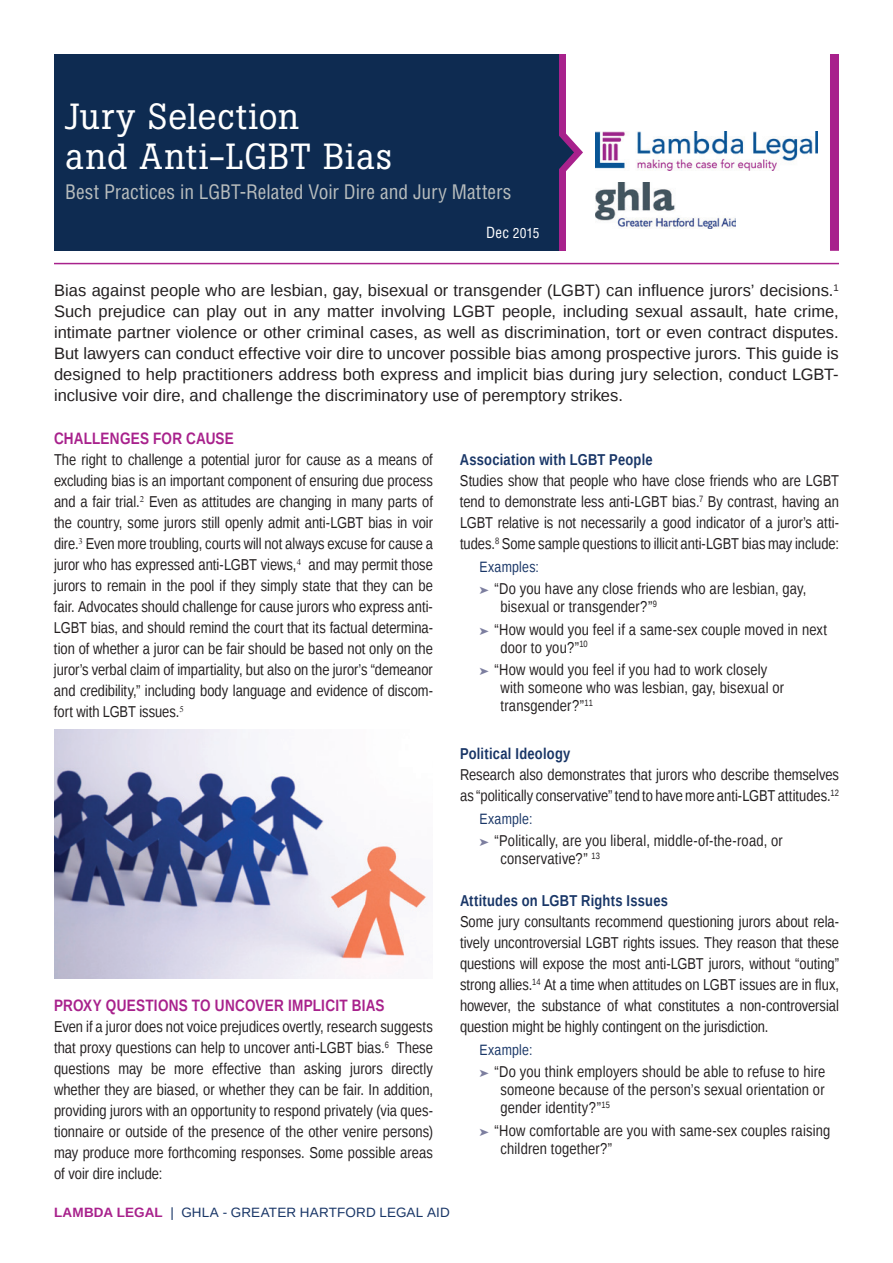
<style>
.page{position:relative;width:893px;height:1263px;background:#fff}
.page>*{position:absolute;margin:0;border:0;box-sizing:border-box;transform-origin:0 0}
.t1{font:36px/40.5px "Boton";letter-spacing:.025em;color:#fff}
.t2{font:condensed 19.5px "Helvetica";color:#b8bdbd}
.t3{font:16.5px/21px "Liberation Sans";color:#231f20;text-align:justify}
.t4{font:700 16.5px "Liberation Sans Narrow";letter-spacing:.015em;color:#a8218c}
.t5{font:15.75px/21px "Liberation Sans Narrow";letter-spacing:.01em;color:#231f20}
.t6{font:700 15.75px "Liberation Sans Narrow";letter-spacing:.015em;color:#193667}
.t7{font:15px "Liberation Sans Narrow";letter-spacing:.015em;color:#193667}
.t8{font:13.5px "Liberation Sans";letter-spacing:.01em;color:#193667}
.t9{font:condensed 13.5px "Helvetica";color:#fff}
.s1{font-size:15px}
.s2{color:#7c7e9f}
.s3{font-weight:700;color:#a8218c}
</style>
<div class="page">
<img style="left:54px;top:729px;width:373px;height:249px">
<div style="left:54px;top:54px;width:504px;height:197px;background:#0e2b51"></div>
<svg style="left:558px;top:133px;width:25px;height:38px"></svg>
<img style="left:596px;top:183px;width:140px;height:45px">
<hr style="left:54px;top:263px;width:785px;height:1px;background:#a8218c">
<div style="left:830px;top:54px;width:9px;height:197px;background:#a8218c"></div>
<img style="left:596px;top:132px;width:221px;height:39px">
<h1 class="t1" style="left:65px;top:96px;width:328px">Jury Selection<br>and Anti-LGBT Bias</h1>
<p class="t2" style="left:65px;top:180px;width:448px">Best Practices in LGBT-Related Voir Dire and Jury Matters</p>
<p class="t9" style="left:486px;top:225px;width:55px"><span class="s1">Dec</span> 2015</p>
<p class="t3" style="left:54px;top:280px;width:786px">Bias against people who are lesbian, gay, bisexual or transgender (LGBT) can influence jurors’ decisions.<sup>1<br></sup>Such prejudice can play out in any matter involving LGBT people, including sexual assault, hate crime, intimate partner violence or other criminal cases, as well as discrimination, tort or even contract disputes.<br>But lawyers can conduct effective voir dire to uncover possible bias among prospective jurors. This guide is designed to help practitioners address both express and implicit bias during jury selection, conduct LGBT&shy;inclusive voir dire, and challenge the discriminatory use of peremptory strikes.</p>
<p class="t4" style="left:54px;top:427px;width:181px">CHALLENGES FOR CAUSE</p>
<p class="t5" style="left:54px;top:450px;width:381px;text-align:justify">The right to challenge a potential juror for cause as a means of excluding bias is an important component of ensuring due process and a fair trial.<sup>2</sup> Even as attitudes are changing in many parts of the country, some jurors still openly admit anti-LGBT bias in voir dire.<sup>3</sup> Even more troubling, courts will not always excuse for cause a juror who has expressed anti-LGBT views,<sup>4</sup> and may permit those jurors to remain in the pool if they simply state that they can be fair. Advocates should challenge for cause jurors who express anti-LGBT bias, and should remind the court that its factual determina&shy;tion of whether a juror can be fair should be based not only on the juror’s verbal claim of impartiality, but also on the juror’s “demeanor and credibility,” including body language and evidence of discom&shy;fort with LGBT issues.<sup>5</sup></p>
<p class="t4" style="left:54px;top:994px;width:332px">PROXY QUESTIONS TO UNCOVER IMPLICIT BIAS</p>
<p class="t5" style="left:54px;top:1017px;width:381px;text-align:justify">Even if a juror does not voice prejudices overtly, research suggests that proxy questions can help to uncover anti-LGBT bias.<sup>6</sup> These questions may be more effective than asking jurors directly whether they are biased, or whether they can be fair. In addition, providing jurors with an opportunity to respond privately (via ques&shy;tionnaire or outside of the presence of the other venire persons) may produce more forthcoming responses. Some possible areas of voir dire include:</p>
<p class="t6" style="left:460px;top:449px;width:194px">Association with LGBT People</p>
<p class="t5" style="left:460px;top:471px;width:380px;text-align:justify">Studies show that people who have close friends who are LGBT tend to demonstrate less anti-LGBT bias.<sup>7</sup> By contrast, having an LGBT relative is not necessarily a good indicator of a juror’s atti&shy;tudes.<sup>8</sup> Some sample questions to illicit anti-LGBT bias may include:</p>
<p class="t7" style="left:479px;top:558px;width:61px">Examples:</p>
<p class="t5" style="left:500px;top:580px;width:307px;line-height:18px;text-indent:-21px"><span class="s2">➤</span> “Do you have any close friends who are lesbian, gay, bisexual or transgender?”<sup>9</sup></p>
<p class="t5" style="left:500px;top:621px;width:328px;line-height:18px;text-indent:-21px"><span class="s2">➤</span> “How would you feel if a same-sex couple moved in next door to you?”<sup>10</sup></p>
<p class="t5" style="left:500px;top:661px;width:285px;line-height:18px;text-indent:-21px"><span class="s2">➤</span> “How would you feel if you had to work closely with someone who was lesbian, gay, bisexual or transgender?”<sup>11</sup></p>
<p class="t6" style="left:460px;top:743px;width:112px">Political Ideology</p>
<p class="t5" style="left:460px;top:765px;width:380px">Research also demonstrates that jurors who describe themselves as “politically conservative” tend to have more anti-LGBT attitudes.<sup>12</sup></p>
<p class="t7" style="left:479px;top:810px;width:54px">Example:</p>
<p class="t5" style="left:500px;top:832px;width:284px;line-height:18px;text-indent:-21px"><span class="s2">➤</span> “Politically, are you liberal, middle-of-the-road, or conservative?” <sup>13</sup></p>
<p class="t6" style="left:460px;top:890px;width:209px">Attitudes on LGBT Rights Issues</p>
<p class="t5" style="left:460px;top:912px;width:380px;text-align:justify">Some jury consultants recommend questioning jurors about rela&shy;tively uncontroversial LGBT rights issues. They reason that these questions will expose the most anti-LGBT jurors, without “outing” strong allies.<sup>14</sup> At a time when attitudes on LGBT issues are in flux, however, the substance of what constitutes a non-controversial question might be highly contingent on the jurisdiction.</p>
<p class="t7" style="left:479px;top:1041px;width:54px">Example:</p>
<p class="t5" style="left:500px;top:1063px;width:326px;line-height:18px;text-align:justify;text-indent:-21px"><span class="s2">➤</span> “Do you think employers should be able to refuse to hire someone because of the person’s sexual orientation or gender identity?”<sup>15</sup></p>
<p class="t5" style="left:500px;top:1122px;width:331px;line-height:18px;text-indent:-21px"><span class="s2">➤</span> “How comfortable are you with same-sex couples raising children together?”</p>
<p class="t8" style="left:54px;top:1204px;width:397px"><span class="s3">LAMBDA LEGAL</span> | GHLA - GREATER HARTFORD LEGAL AID</p>
</div>
